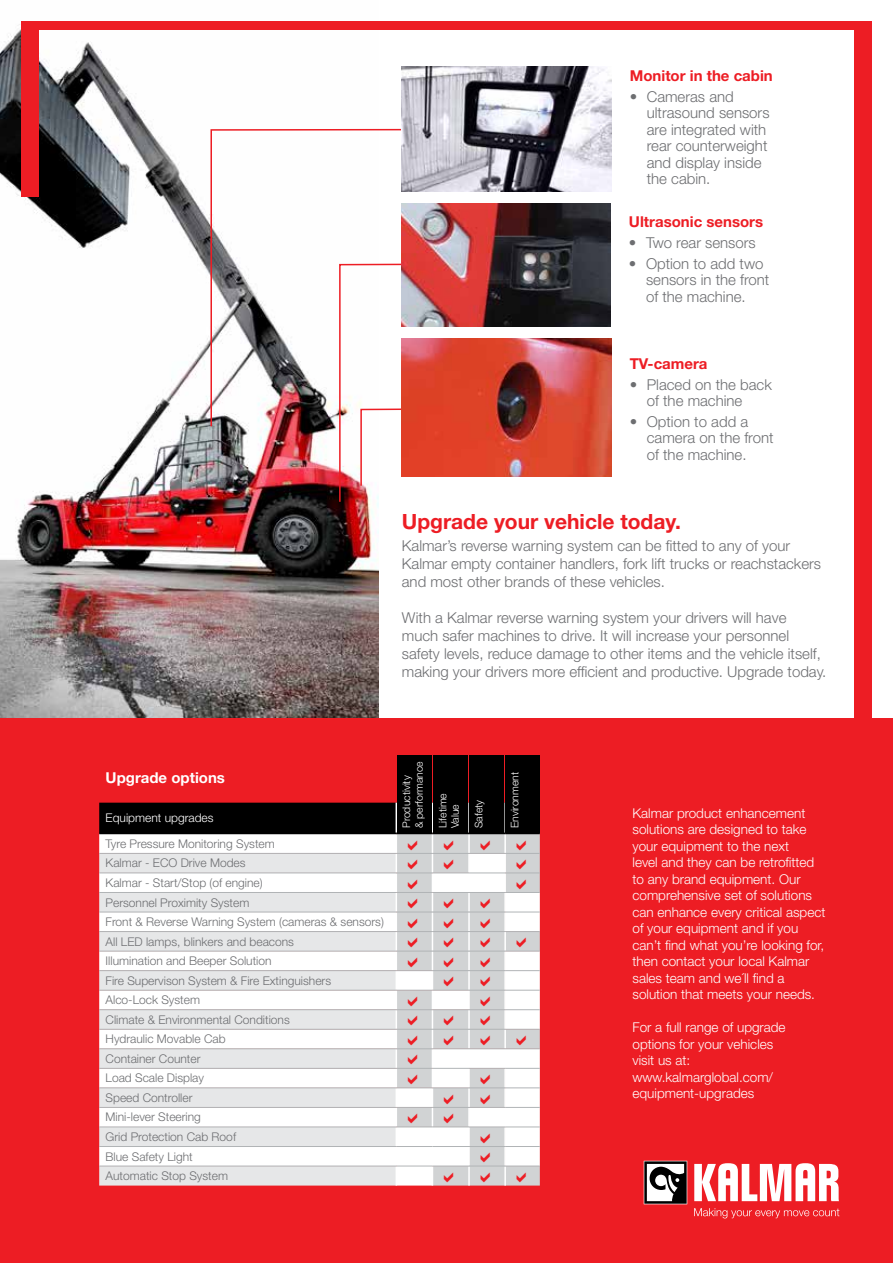
<style>
.page{position:relative;width:893px;height:1263px;background:#fff}
.page>*{position:absolute;margin:0;border:0;box-sizing:border-box;transform-origin:0 0}
.t1{font:700 21px "Helvetica Neue LT Std";color:#ed1d24}
.t2{font:300 15px/16.5px "Helvetica Neue LT Std";color:#6d6e71}
.t3{font:700 15px "Helvetica Neue LT Std";color:#ed1d24}
.t4{font:700 15px "Helvetica Neue LT Std";color:#fff}
.t5{font:300 13.5px/16.5px "Helvetica Neue LT Std";color:#fff}
.t6{font:300 12px/19.5px "Helvetica Neue LT Std";color:#6d6e71}
.t7{font:300 12px "Helvetica Neue LT Std";color:#fff}
.t8{font:300 10.5px/12.6px "Helvetica Neue LT Std";color:#fff}
</style>
<div class="page">
<img style="left:0;top:24px;width:378px;height:695px">
<div style="left:0;top:719px;width:893px;height:544px;background:#ed1d24"></div>
<div style="left:397px;top:755px;width:34px;height:78px;background:#000"></div>
<div style="left:433px;top:755px;width:35px;height:78px;background:#000"></div>
<div style="left:470px;top:755px;width:34px;height:78px;background:#000"></div>
<div style="left:506px;top:755px;width:34px;height:78px;background:#000"></div>
<img style="left:411px;top:338px;width:200px;height:138px">
<svg style="left:338px;top:428px;width:73px;height:75px"></svg>
<svg style="left:210px;top:128px;width:201px;height:300px"></svg>
<img style="left:402px;top:204px;width:208px;height:122px">
<img style="left:402px;top:66px;width:209px;height:125px">
<div style="left:21px;top:21px;width:851px;height:9px;background:#ed1d24"></div>
<div style="left:21px;top:21px;width:17px;height:176px;background:#ed1d24"></div>
<div style="left:855px;top:21px;width:17px;height:1128px;background:#ed1d24"></div>
<svg style="left:694px;top:1163px;width:145px;height:38px"></svg>
<svg style="left:644px;top:1161px;width:43px;height:43px;background:#767676"></svg>
<svg style="left:694px;top:1208px;width:145px;height:10px"></svg>
<svg style="left:99px;top:803px;width:441px;height:382px;background:#d7d5d6"></svg>
<p class="t3" style="left:630px;top:66px;width:145px">Monitor in the cabin</p>
<p class="t2" style="left:647px;top:88px;width:124px;text-indent:-17px">• Cameras and ultrasound sensors are integrated with rear counterweight and display inside the cabin.</p>
<p class="t3" style="left:629px;top:213px;width:136px">Ultrasonic sensors</p>
<p class="t2" style="left:629px;top:234px;width:128px">• Two rear sensors</p>
<p class="t2" style="left:646px;top:255px;width:125px;text-indent:-17px">• Option to add two sensors in the front of the machine.</p>
<p class="t3" style="left:630px;top:354px;width:79px">TV-camera</p>
<p class="t2" style="left:647px;top:376px;width:127px;text-indent:-17px">• Placed on the back of the machine</p>
<p class="t2" style="left:647px;top:413px;width:128px;text-indent:-17px">• Option to add a camera on the front of the machine.</p>
<h1 class="t1" style="left:402px;top:508px;width:281px">Upgrade your vehicle today.</h1>
<p class="t2" style="left:402px;top:536px;width:421px;line-height:18px">Kalmar’s reverse warning system can be fitted to any of your<br>Kalmar empty container handlers, fork lift trucks or reachstackers and most other brands of these vehicles.</p>
<p class="t2" style="left:402px;top:608px;width:426px;line-height:18px">With a Kalmar reverse warning system your drivers will have much safer machines to drive. It will increase your personnel safety levels, reduce damage to other items and the vehicle itself, making your drivers more efficient and productive. Upgrade today.</p>
<p class="t4" style="left:106px;top:768px;width:121px">Upgrade options</p>
<p class="t7" style="left:106px;top:810px;width:110px">Equipment upgrades</p>
<p class="t6" style="left:106px;top:834px;width:280px">Tyre Pressure Monitoring System<br>Kalmar - ECO Drive Modes<br>Kalmar - Start/Stop (of engine)<br>Personnel Proximity System<br>Front &amp; Reverse Warning System (cameras &amp; sensors)<br>All LED lamps, blinkers and beacons<br>Illumination and Beeper Solution<br>Fire Supervison System &amp; Fire Extinguishers<br>Alco-Lock System<br>Climate &amp; Environmental Conditions<br>Hydraulic Movable Cab<br>Container Counter<br>Load Scale Display<br>Speed Controller<br>Mini-lever Steering<br>Grid Protection Cab Roof<br>Blue Safety Light<br>Automatic Stop System</p>
<p class="t8" style="left:400px;top:828px;width:68px;rotate:-90deg">Productivity<br>&amp; performance</p>
<p class="t8" style="left:436px;top:828px;width:36px;rotate:-90deg">Lifetime<br>Value</p>
<p class="t8" style="left:472px;top:828px;width:30px;rotate:-90deg">Safety</p>
<p class="t8" style="left:508px;top:828px;width:58px;rotate:-90deg">Environment</p>
<p class="t5" style="left:632px;top:804px;width:194px">Kalmar product enhancement solutions are designed to take your equipment to the next<br>level and they can be retrofitted to any brand equipment. Our comprehensive set of solutions can enhance every critical aspect of your equipment and if you can’t find what you’re looking for, then contact your local Kalmar sales team and we´ll find a solution that meets your needs.</p>
<p class="t5" style="left:632px;top:1019px;width:155px">For a full range of upgrade options for your vehicles visit us at: www.kalmarglobal.com/ equipment-upgrades</p>
</div>
